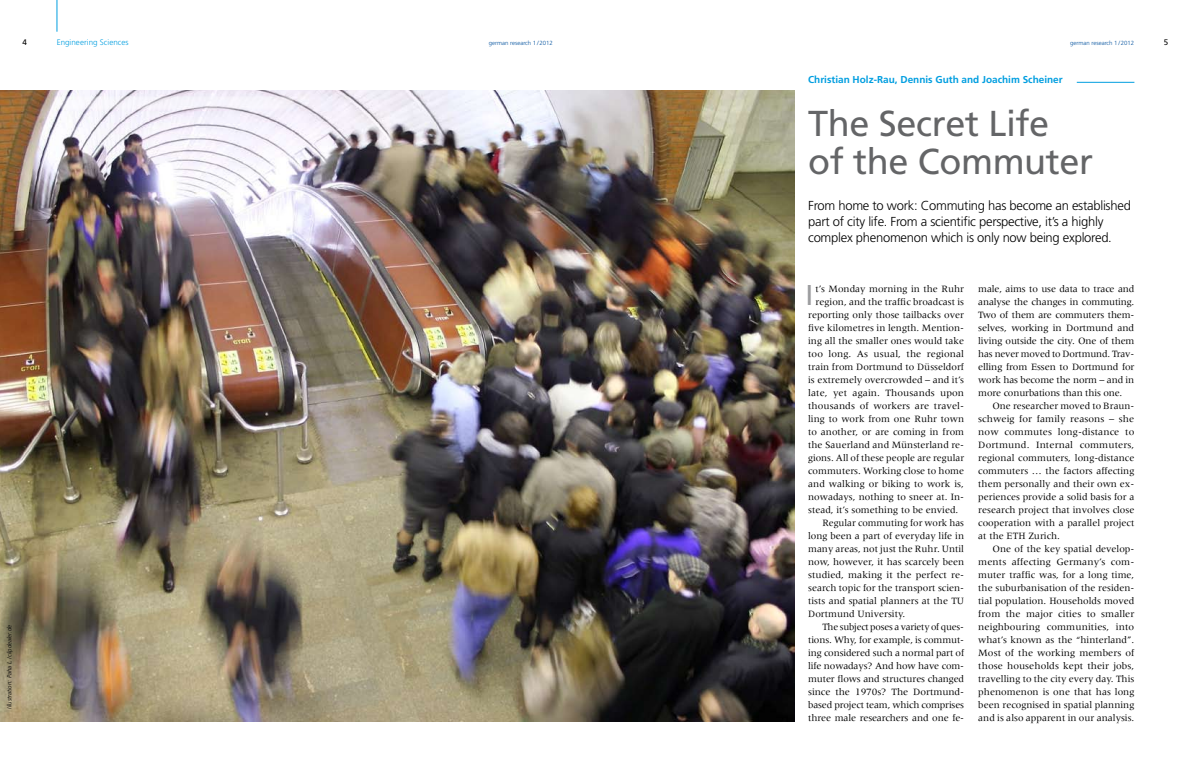
<style>
.page{position:relative;width:1191px;height:766px;background:#fff}
.page>*{position:absolute;margin:0;border:0;box-sizing:border-box;transform-origin:0 0}
.t1{font:36px/38px "Frutiger LT Std";letter-spacing:-.01em;color:#646567}
.t2{font:28.6px "Frutiger LT Std";color:#9c9d9f}
.t3{font:300 13px/16px "Frutiger LT Std";letter-spacing:-.02em;color:#000}
.t4{font:10px/13px "Meridien LT Std";color:#000;text-align:justify}
.t5{font:700 10px "Frutiger LT Std";color:#009ee0}
.t6{font:10px "Meridien LT Std";letter-spacing:-.02em;color:#000}
.t7{font:300 8px "Frutiger LT Std";letter-spacing:.005em;color:#009ee0}
.t8{font:8px "Frutiger LT Std";color:#000}
.t9{font:300 6px "Frutiger LT Std";color:#00519e}
.t10{font:italic 300 6px "Frutiger LT Std";color:#000}
</style>
<div class="page">
<hr style="left:57px;top:0;width:1px;height:32px;background:#009ee0">
<img style="left:0;top:90px;width:794px;height:631px">
<svg style="left:54px;top:97px;width:239px;height:13px;fill:#f6f4fb"></svg>
<hr style="left:1076px;top:82px;width:58px;height:1px;background:#009ee0">
<p class="t8" style="left:23px;top:37px;width:6px">4</p>
<p class="t7" style="left:57px;top:37px;width:74px">Engineering Sciences</p>
<p class="t9" style="left:489px;top:39px;width:65px">german research 1/2012</p>
<p class="t9" style="left:1070px;top:39px;width:65px">german research 1/2012</p>
<p class="t8" style="left:1164px;top:37px;width:6px">5</p>
<p class="t5" style="left:808px;top:73px;width:256px">Christian Holz-Rau, Dennis Guth and Joachim Scheiner</p>
<h1 class="t1" style="left:808px;top:104px;width:287px">The Secret Life of the Commuter</h1>
<h3 class="t3" style="left:808px;top:198px;width:324px">From home to work: Commuting has become an established part of city life. From a scientific perspective, it’s a highly complex phenomenon which is only now being explored.</h3>
<p class="t10" style="left:6px;top:708px;width:85px;rotate:-90deg">Illustration: Paha L./clipdealer.de</p>
<h2 class="t2" style="left:805px;top:278px;width:9px">I</h2>
<p class="t4" style="left:815px;top:282px;width:150px">t’s Monday morning in the Ruhr</p>
<p class="t4" style="left:815px;top:295px;width:150px">region, and the traffic broadcast is</p>
<p class="t4" style="left:808px;top:308px;width:157px">reporting only those tailbacks over</p>
<p class="t4" style="left:808px;top:321px;width:157px">five kilometres in length. Mention-</p>
<p class="t4" style="left:808px;top:334px;width:157px">ing all the smaller ones would take</p>
<p class="t4" style="left:808px;top:347px;width:157px">too long. As usual, the regional</p>
<p class="t4" style="left:808px;top:360px;width:157px">train from Dortmund to Düsseldorf</p>
<p class="t4" style="left:808px;top:373px;width:157px">is extremely overcrowded – and it’s</p>
<p class="t4" style="left:808px;top:386px;width:157px">late, yet again. Thousands upon</p>
<p class="t4" style="left:808px;top:399px;width:157px">thousands of workers are travel-</p>
<p class="t4" style="left:808px;top:412px;width:157px">ling to work from one Ruhr town</p>
<p class="t4" style="left:808px;top:425px;width:157px">to another, or are coming in from</p>
<p class="t4" style="left:808px;top:438px;width:157px">the Sauerland and Münsterland re-</p>
<p class="t4" style="left:808px;top:451px;width:157px">gions. All of these people are regular</p>
<p class="t4" style="left:808px;top:464px;width:157px">commuters. Working close to home</p>
<p class="t4" style="left:808px;top:477px;width:157px">and walking or biking to work is,</p>
<p class="t4" style="left:808px;top:490px;width:157px">nowadays, nothing to sneer at. In-</p>
<p class="t4" style="left:808px;top:503px;width:152px">stead, it’s something to be envied.</p>
<p class="t4" style="left:822px;top:516px;width:143px">Regular commuting for work has</p>
<p class="t4" style="left:808px;top:529px;width:157px">long been a part of everyday life in</p>
<p class="t4" style="left:808px;top:542px;width:157px">many areas, not just the Ruhr. Until</p>
<p class="t4" style="left:808px;top:555px;width:157px">now, however, it has scarcely been</p>
<p class="t4" style="left:808px;top:568px;width:157px">studied, making it the perfect re-</p>
<p class="t4" style="left:808px;top:581px;width:157px">search topic for the transport scien-</p>
<p class="t4" style="left:808px;top:594px;width:157px">tists and spatial planners at the TU</p>
<p class="t4" style="left:808px;top:607px;width:99px">Dortmund University.</p>
<p class="t6" style="left:822px;top:621px;width:143px">The subject poses a variety of ques-</p>
<p class="t4" style="left:808px;top:633px;width:157px">tions. Why, for example, is commut-</p>
<p class="t4" style="left:808px;top:646px;width:157px">ing considered such a normal part of</p>
<p class="t4" style="left:808px;top:659px;width:157px">life nowadays? And how have com-</p>
<p class="t4" style="left:808px;top:672px;width:157px">muter flows and structures changed</p>
<p class="t4" style="left:808px;top:685px;width:157px">since the 1970s? The Dortmund-</p>
<p class="t4" style="left:808px;top:698px;width:157px">based project team, which comprises</p>
<p class="t4" style="left:808px;top:711px;width:157px">three male researchers and one fe-</p>
<p class="t4" style="left:978px;top:282px;width:158px">male, aims to use data to trace and analyse the changes in commuting.<br>Two of them are commuters them&shy;selves, working in Dortmund and living outside the city. One of them has never moved to Dortmund. Trav&shy;elling from Essen to Dortmund for work has become the norm – and in more conurbations than this one.</p>
<p class="t4" style="left:978px;top:399px;width:158px;text-indent:14px">One researcher moved to Braun&shy;schweig for family reasons – she now commutes long-distance to Dortmund. Internal commuters, regional commuters, long-distance commuters … the factors affecting them personally and their own ex&shy;periences provide a solid basis for a research project that involves close cooperation with a parallel project at the ETH Zurich.</p>
<p class="t4" style="left:978px;top:542px;width:158px;text-indent:14px">One of the key spatial develop&shy;ments affecting Germany’s com&shy;muter traffic was, for a long time, the suburbanisation of the residen&shy;tial population. Households moved from the major cities to smaller neighbouring communities, into what’s known as the “hinterland”.<br>Most of the working members of those households kept their jobs, travelling to the city every day. This phenomenon is one that has long been recognised in spatial planning and is also apparent in our analysis.</p>
</div>
